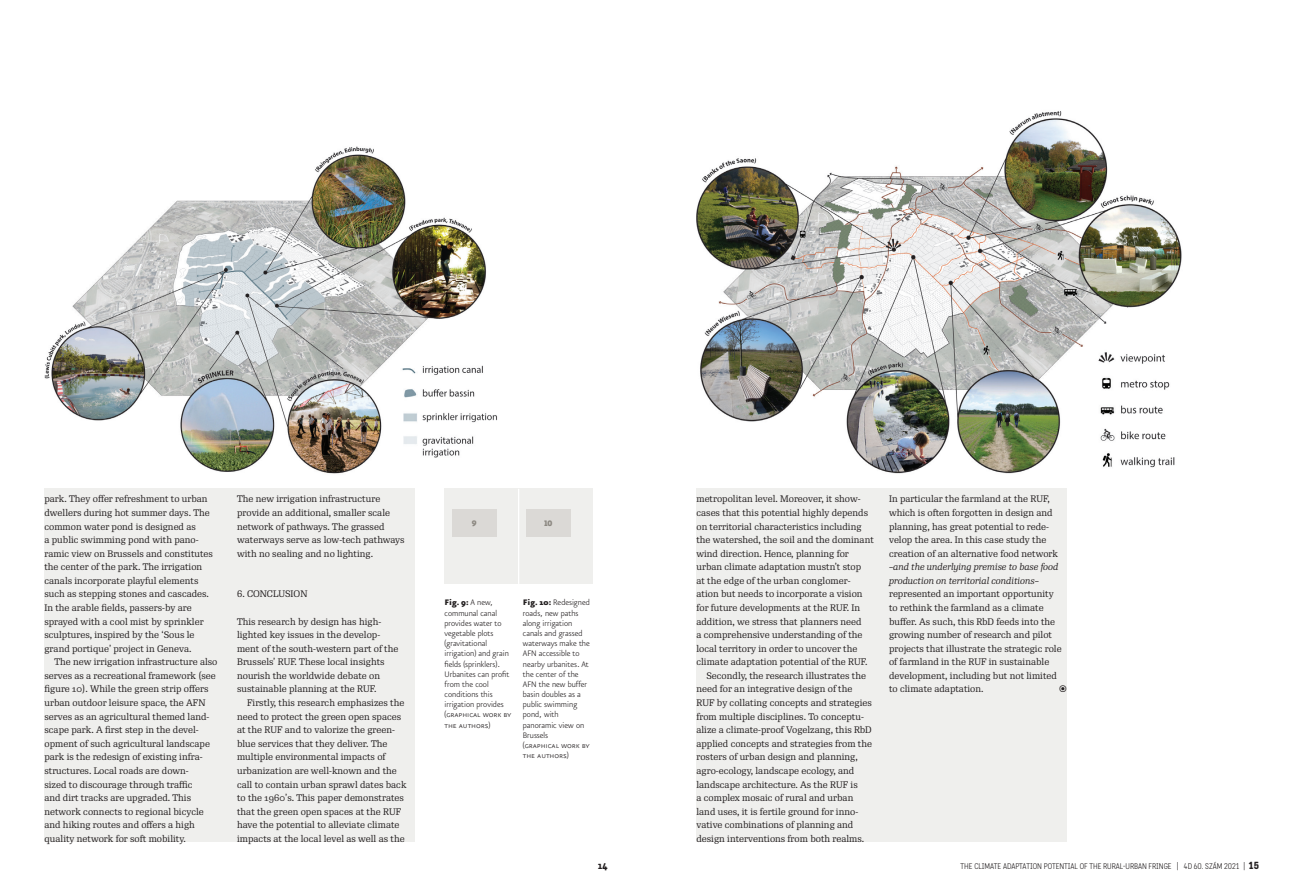
<style>
.page{position:relative;width:1304px;height:896px;background:#fff}
.page>*{position:absolute;margin:0;border:0;box-sizing:border-box;transform-origin:0 0}
.t1{font:500 10px "Katarine Std";color:#231f20}
.Copyright{font:300 9.6px/10.2px "Eureka Sans Pro";letter-spacing:-.01em;color:#231f20}
.Icon_Nums{font:900 9.6px "Eureka Sans Pro";color:#8c8881}
.First_Par_EN{font:9.2px/13.6px "Re Public Std";color:#231f20}
.In_Text_TITLE{font:9.2px "Re Public Std";color:#231f20}
.t2{font:300 8px "Katarine Std";color:#231f20}
.s1{font-weight:900}
.s2{font-style:italic}
.s3{font-weight:500;font-size:10px}
</style>
<div class="page">
<div style="left:696px;top:489px;width:371px;height:353px;background:#efefed"></div>
<img style="left:44px;top:146px;width:453px;height:328px">
<img style="left:696px;top:111px;width:486px;height:363px">
<div style="left:44px;top:489px;width:371px;height:353px;background:#efefed"></div>
<div style="left:445px;top:489px;width:148px;height:95px;background:#efefed"></div>
<hr style="left:518px;top:489px;width:1px;height:95px;background:#fff">
<div style="left:452px;top:509px;width:44px;height:27px;background:#dbd9d6"></div>
<div style="left:526px;top:509px;width:44px;height:27px;background:#dbd9d6"></div>
<p class="First_Par_EN" style="left:44px;top:492px;width:170px">park. They offer refreshment to urban dwellers during hot summer days. The common water pond is designed as<br>a public swimming pond with pano&shy;ramic view on Brussels and constitutes the center of the park. The irrigation canals incorporate playful elements such as stepping stones and cascades.<br>In the arable fields, passers-by are sprayed with a cool mist by sprinkler sculptures, inspired by the ‘Sous le grand portique’ project in Geneva.</p>
<p class="First_Par_EN" style="left:44px;top:655px;width:175px;text-indent:10px">The new irrigation infrastructure also serves as a recreational framework (see figure 10). While the green strip offers urban outdoor leisure space, the AFN serves as an agricultural themed land&shy;scape park. A first step in the devel&shy;opment of such agricultural landscape park is the redesign of existing infra&shy;structures. Local roads are down-<br>sized to discourage through traffic<br>and dirt tracks are upgraded. This network connects to regional bicycle and hiking routes and offers a high quality network for soft mobility.</p>
<p class="First_Par_EN" style="left:237px;top:492px;width:169px">The new irrigation infrastructure provide an additional, smaller scale network of pathways. The grassed waterways serve as low-tech pathways with no sealing and no lighting.</p>
<p class="In_Text_TITLE" style="left:237px;top:588px;width:72px">6. CONCLUSION</p>
<p class="First_Par_EN" style="left:237px;top:614px;width:163px">This research by design has high&shy;lighted key issues in the develop&shy;ment of the south-western part of the Brussels’ RUF. These local insights nourish the worldwide debate on sustainable planning at the RUF.</p>
<p class="First_Par_EN" style="left:237px;top:696px;width:171px;text-indent:10px">Firstly, this research emphasizes the need to protect the green open spaces at the RUF and to valorize the green&shy;blue services that they deliver. The multiple environmental impacts of urbanization are well-known and the call to contain urban sprawl dates back to the 1960’s. This paper demonstrates that the green open spaces at the RUF have the potential to alleviate climate impacts at the local level as well as the</p>
<p class="Icon_Nums" style="left:472px;top:518px;width:6px">9</p>
<p class="Icon_Nums" style="left:544px;top:518px;width:10px">10</p>
<p class="Copyright" style="left:445px;top:598px;width:66px"><span class="s1">Fig. 9:</span> A new, communal canal provides water to vegetable plots (gravitational irrigation) and grain fields (sprinklers).<br>Urbanites can profit from the cool conditions this irrigation provides</p>
<p class="Copyright" style="left:445px;top:710px;width:69px">(graphical work by the authors)</p>
<p class="Copyright" style="left:523px;top:598px;width:69px"><span class="s1">Fig. 10:</span> Redesigned roads, new paths along irrigation canals and grassed waterways make the<br>AFN accessible to nearby urbanites. At the center of the<br>AFN the new buffer basin doubles as a public swimming pond, with panoramic view on<br>Brussels</p>
<p class="Copyright" style="left:523px;top:740px;width:69px">(graphical work by the authors)</p>
<p class="First_Par_EN" style="left:696px;top:492px;width:179px">metropolitan level. Moreover, it show&shy;cases that this potential highly depends on territorial characteristics including the watershed, the soil and the dominant wind direction. Hence, planning for urban climate adaptation mustn’t stop<br>at the edge of the urban conglomer&shy;ation but needs to incorporate a vision for future developments at the RUF. In addition, we stress that planners need<br>a comprehensive understanding of the local territory in order to uncover the climate adaptation potential of the RUF.</p>
<p class="First_Par_EN" style="left:696px;top:669px;width:177px;text-indent:10px">Secondly, the research illustrates the need for an integrative design of the RUF by collating concepts and strategies from multiple disciplines. To conceptu&shy;alize a climate-proof Vogelzang, this RbD applied concepts and strategies from the rosters of urban design and planning, agro-ecology, landscape ecology, and landscape architecture. As the RUF is<br>a complex mosaic of rural and urban land uses, it is fertile ground for inno&shy;vative combinations of planning and design interventions from both realms.</p>
<p class="First_Par_EN" style="left:889px;top:492px;width:174px">In particular the farmland at the RUF, which is often forgotten in design and planning, has great potential to rede&shy;velop the area. In this case study the creation of an alternative food network <span class="s2">–and the underlying premise to base food production on territorial conditions– </span>represented an important opportunity to rethink the farmland as a climate buffer. As such, this RbD feeds into the growing number of research and pilot projects that illustrate the strategic role of farmland in the RUF in sustainable development, including but not limited to climate adaptation.</p>
<p class="First_Par_EN" style="left:1059px;top:682px;width:9px">◉</p>
<p class="t1" style="left:598px;top:858px;width:11px">14</p>
<p class="t2" style="left:961px;top:861px;width:300px">THE CLIMATE ADAPTATION POTENTIAL OF THE RURAL-URBAN FRINGE | 4D 60. SZÁM 2021 | <span class="s3">15</span></p>
</div>
